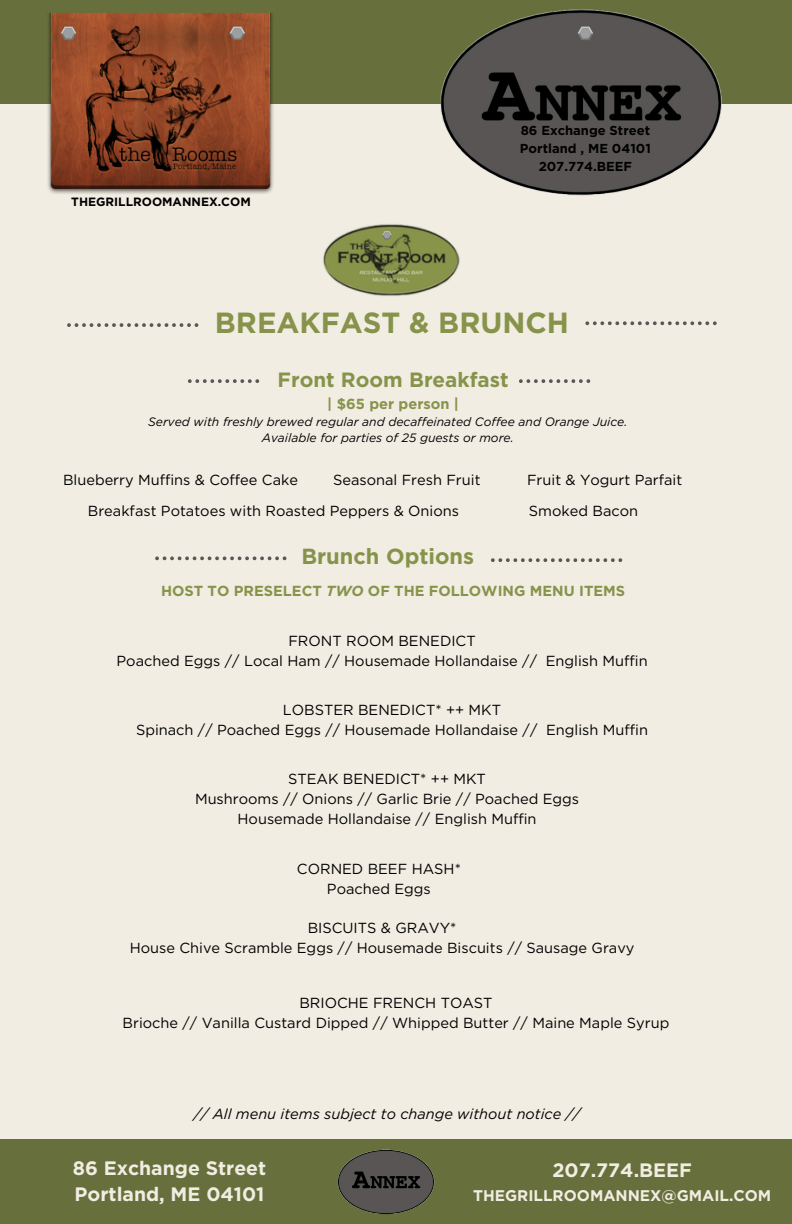
<style>
.page{position:relative;width:792px;height:1224px;background:#f1ede2}
.page>*{position:absolute;margin:0;border:0;box-sizing:border-box;transform-origin:0 0}
.t1{font:700 29.1px "Gotham";color:#87934a}
.t2{font:700 21.8px "Gotham";color:#87934a}
.t3{font:700 20.6px "Gotham";color:#87934a}
.t4{font:700 19.4px/26.4px "Gotham";color:#f1ede2}
.t5{font:700 15.4px "Gotham";color:#f1ede2}
.t6{font:14.6px/20px "Gotham";color:#000;text-align:center}
.t7{font:700 14.6px "Gotham";color:#87934a}
.t8{font:italic 14.6px "Gotham";color:#000}
.t9{font:700 13px "Gotham";color:#000}
.t10{font:italic 12.1px "Gotham";color:#000}
.t11{font:700 12px "Gotham";color:#000}
.s1{font-style:italic}
</style>
<div class="page">
<div style="left:0;top:1140px;width:792px;height:84px;background:#67703d"></div>
<img style="left:323px;top:224px;width:137px;height:72px">
<svg style="left:67px;top:323px;width:131px;height:4px"></svg>
<svg style="left:585px;top:321px;width:132px;height:4px"></svg>
<svg style="left:519px;top:379px;width:71px;height:4px"></svg>
<svg style="left:188px;top:379px;width:71px;height:4px"></svg>
<svg style="left:491px;top:558px;width:131px;height:4px"></svg>
<svg style="left:155px;top:556px;width:131px;height:4px"></svg>
<div style="left:0;top:0;width:792px;height:103px;background:#67703d"></div>
<img style="left:413px;top:9px;width:345px;height:243px">
<img style="left:44px;top:13px;width:234px;height:181px">
<svg style="left:229px;top:27px;width:16px;height:13px"></svg>
<svg style="left:61px;top:27px;width:15px;height:13px"></svg>
<svg style="left:578px;top:27px;width:15px;height:13px"></svg>
<img style="left:328px;top:1139px;width:119px;height:76px">
<svg style="left:382px;top:231px;width:10px;height:8px"></svg>
<h6 class="t11" style="left:71px;top:194px;width:181px">THEGRILLROOMANNEX.COM</h6>
<p class="t9" style="left:521px;top:122px;width:131px">86 Exchange Street</p>
<p class="t9" style="left:520px;top:140px;width:132px">Portland , ME 04101</p>
<p class="t9" style="left:539px;top:158px;width:95px">207.774.BEEF</p>
<p class="t1" style="left:215px;top:305px;width:356px">BREAKFAST &amp; BRUNCH</p>
<p class="t3" style="left:278px;top:367px;width:233px">Front Room Breakfast</p>
<p class="t7" style="left:327px;top:395px;width:133px">| $65 per person |</p>
<h1 class="t10" style="left:148px;top:414px;width:481px">Served with freshly brewed regular and decaffeinated Coffee and Orange Juice.</h1>
<h2 class="t10" style="left:262px;top:431px;width:253px">Available for parties of 25 guests or more.</h2>
<p class="t6" style="left:63px;top:470px;width:237px">Blueberry Muffins &amp; Coffee Cake</p>
<p class="t6" style="left:333px;top:470px;width:149px">Seasonal Fresh Fruit</p>
<h5 class="t6" style="left:527px;top:470px;width:157px">Fruit &amp; Yogurt Parfait</h5>
<p class="t6" style="left:88px;top:501px;width:373px">Breakfast Potatoes with Roasted Peppers &amp; Onions</p>
<p class="t6" style="left:529px;top:501px;width:111px">Smoked Bacon</p>
<p class="t2" style="left:301px;top:543px;width:174px">Brunch Options</p>
<p class="t7" style="left:161px;top:582px;width:466px">HOST TO PRESELECT <span class="s1">TWO</span> OF THE FOLLOWING MENU ITEMS</p>
<h5 class="t6" style="left:117px;top:630px;width:533px">FRONT ROOM BENEDICT<br>Poached Eggs // Local Ham // Housemade Hollandaise // English Muffin</h5>
<h5 class="t6" style="left:136px;top:700px;width:513px">LOBSTER BENEDICT* ++ MKT<br>Spinach // Poached Eggs // Housemade Hollandaise // English Muffin</h5>
<h5 class="t6" style="left:195px;top:769px;width:386px">STEAK BENEDICT* ++ MKT<br>Mushrooms // Onions // Garlic Brie // Poached Eggs<br>Housemade Hollandaise // English Muffin</h5>
<h2 class="t6" style="left:297px;top:859px;width:166px">CORNED BEEF HASH*<br>Poached Eggs</h2>
<h4 class="t6" style="left:130px;top:918px;width:506px">BISCUITS &amp; GRAVY*<br>House Chive Scramble Eggs // Housemade Biscuits // Sausage Gravy</h4>
<h5 class="t6" style="left:123px;top:993px;width:548px">BRIOCHE FRENCH TOAST<br>Brioche // Vanilla Custard Dipped // Whipped Butter // Maine Maple Syrup</h5>
<h5 class="t8" style="left:194px;top:1105px;width:388px">// All menu items subject to change without notice //</h5>
<h5 class="t4" style="left:73px;top:1154px;width:195px">86 Exchange Street<br>Portland, ME 04101</h5>
<h5 class="t4" style="left:552px;top:1157px;width:141px">207.774.BEEF</h5>
<h5 class="t5" style="left:473px;top:1186px;width:300px">THEGRILLROOMANNEX@GMAIL.COM</h5>
</div>
